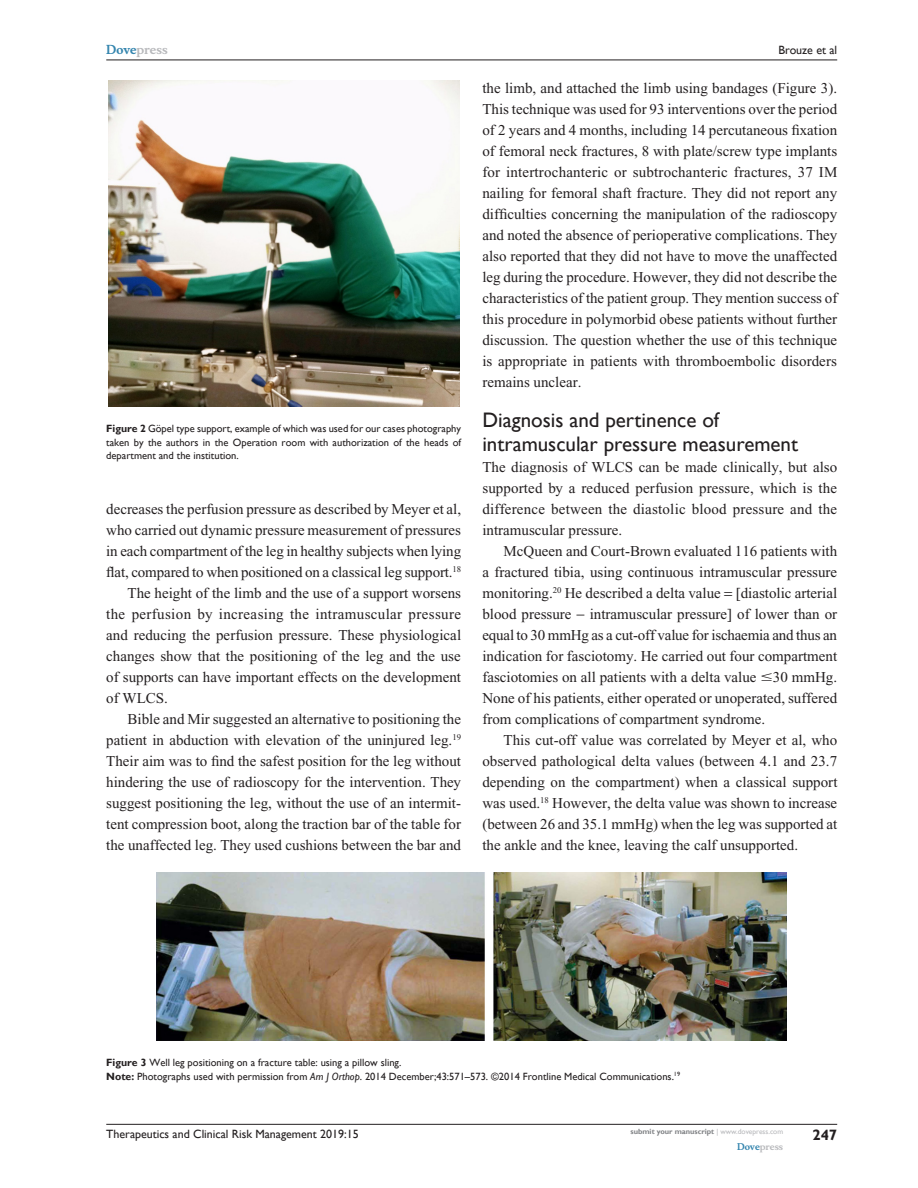
<style>
.page{position:relative;width:918px;height:1188px;background:#fff}
.page>*{position:absolute;margin:0;border:0;box-sizing:border-box;transform-origin:0 0}
.H2-2li{font:21px/24px "Gill Sans";color:#231f20}
.Tx{font:15px/21px "Times New Roman";color:#231f20;text-align:justify}
.TxF{font:15px/21px "Times New Roman";letter-spacing:.015em;color:#231f20;text-align:justify}
.t1{font:700 15px "Gill Sans";color:#231f20}
.t2{font:12px "Gill Sans";color:#231f20}
.t3{font:700 12px "Musee";color:#b8b9bc}
.FigC{font:10.5px/13.5px "Gill Sans";color:#231f20;text-align:justify}
.FigSNRI{font:10.5px "Gill Sans";color:#231f20}
.t4{font:700 9px "Musee";color:#b8b9bc}
.t5{font:700 7.5px "Gill Sans";color:#808285}
.s1{color:#3485ae}
.s2{font-weight:700}
.s3{font-family:"Mathematical Pi One"}
.s4{font-style:italic}
.s5{font-weight:400;color:#b8b9bc}
</style>
<div class="page">
<hr style="left:106px;top:1124px;width:731px;height:1px;background:#231f20">
<hr style="left:106px;top:60px;width:731px;height:1px;background:#231f20">
<img style="left:108px;top:81px;width:351px;height:326px">
<img style="left:157px;top:873px;width:630px;height:168px">
<p class="t3" style="left:106px;top:43px;width:63px"><span class="s1">Dove</span>press</p>
<p class="FigC" style="left:106px;top:422px;width:356px"><span class="s2">Figure 2</span> Göpel type support, example of which was used for our cases photography taken by the authors in the Operation room with authorization of the heads of department and the institution.</p>
<p class="Tx" style="left:106px;top:499px;width:356px">decreases the perfusion pressure as described by Meyer et al, who carried out dynamic pressure measurement of pressures in each compartment of the leg in healthy subjects when lying flat, compared to when positioned on a classical leg support.<sup>18</sup></p>
<p class="Tx" style="left:106px;top:583px;width:356px;text-indent:21px">The height of the limb and the use of a support worsens the perfusion by increasing the intramuscular pressure and reducing the perfusion pressure. These physiological changes show that the positioning of the leg and the use of supports can have important effects on the development of WLCS.</p>
<p class="Tx" style="left:106px;top:709px;width:356px;text-indent:21px">Bible and Mir suggested an alternative to positioning the patient in abduction with elevation of the uninjured leg.<sup>19<br></sup>Their aim was to find the safest position for the leg without hindering the use of radioscopy for the intervention. They suggest positioning the leg, without the use of an intermit&shy;tent compression boot, along the traction bar of the table for the unaffected leg. They used cushions between the bar and</p>
<p class="t2" style="left:778px;top:43px;width:60px">Brouze et al</p>
<p class="Tx" style="left:482px;top:77px;width:356px">the limb, and attached the limb using bandages (Figure 3).<br>This technique was used for 93 interventions over the period of 2 years and 4 months, including 14 percutaneous fixation of femoral neck fractures, 8 with plate/screw type implants for intertrochanteric or subtrochanteric fractures, 37 IM nailing for femoral shaft fracture. They did not report any difficulties concerning the manipulation of the radioscopy and noted the absence of perioperative complications. They also reported that they did not have to move the unaffected leg during the procedure. However, they did not describe the characteristics of the patient group. They mention success of this procedure in polymorbid obese patients without further discussion. The question whether the use of this technique is appropriate in patients with thromboembolic disorders remains unclear.</p>
<p class="H2-2li" style="left:482px;top:409px;width:317px">Diagnosis and pertinence of intramuscular pressure measurement</p>
<p class="TxF" style="left:482px;top:457px;width:356px">The diagnosis of WLCS can be made clinically, but also supported by a reduced perfusion pressure, which is the difference between the diastolic blood pressure and the intramuscular pressure.</p>
<p class="Tx" style="left:482px;top:541px;width:356px;text-indent:21px">McQueen and Court-Brown evaluated 116 patients with a fractured tibia, using continuous intramuscular pressure monitoring.<sup>20</sup> He described a delta value [diastolic arterial blood pressure intramuscular pressure] of lower than or equal to 30 mmHg as a cut-off value for ischaemia and thus an indication for fasciotomy. He carried out four compartment fasciotomies on all patients with a delta value <span class="s3">#</span>30 mmHg.<br>None of his patients, either operated or unoperated, suffered from complications of compartment syndrome.</p>
<p class="Tx" style="left:482px;top:730px;width:357px;text-indent:21px">This cut-off value was correlated by Meyer et al, who observed pathological delta values (between 4.1 and 23.7 depending on the compartment) when a classical support was used.<sup>18</sup> However, the delta value was shown to increase (between 26 and 35.1 mmHg) when the leg was supported at the ankle and the knee, leaving the calf unsupported.</p>
<p class="FigC" style="left:106px;top:1056px;width:297px"><span class="s2">Figure 3</span> Well leg positioning on a fracture table: using a pillow sling.</p>
<p class="FigSNRI" style="left:106px;top:1070px;width:575px"><span class="s2">Note:</span> Photographs used with permission from <span class="s4">Am J Orthop</span>. 2014 December;43:571–573. ©2014 Frontline Medical Communications.<sup>19</sup></p>
<p class="t2" style="left:106px;top:1127px;width:254px">Therapeutics and Clinical Risk Management 2019:15</p>
<p class="t5" style="left:631px;top:1127px;width:154px">submit your manuscript <span class="s5">| www.dovepress.com</span></p>
<p class="t4" style="left:737px;top:1141px;width:48px"><span class="s1">Dove</span>press</p>
<p class="t1" style="left:812px;top:1126px;width:26px">247</p>
</div>
